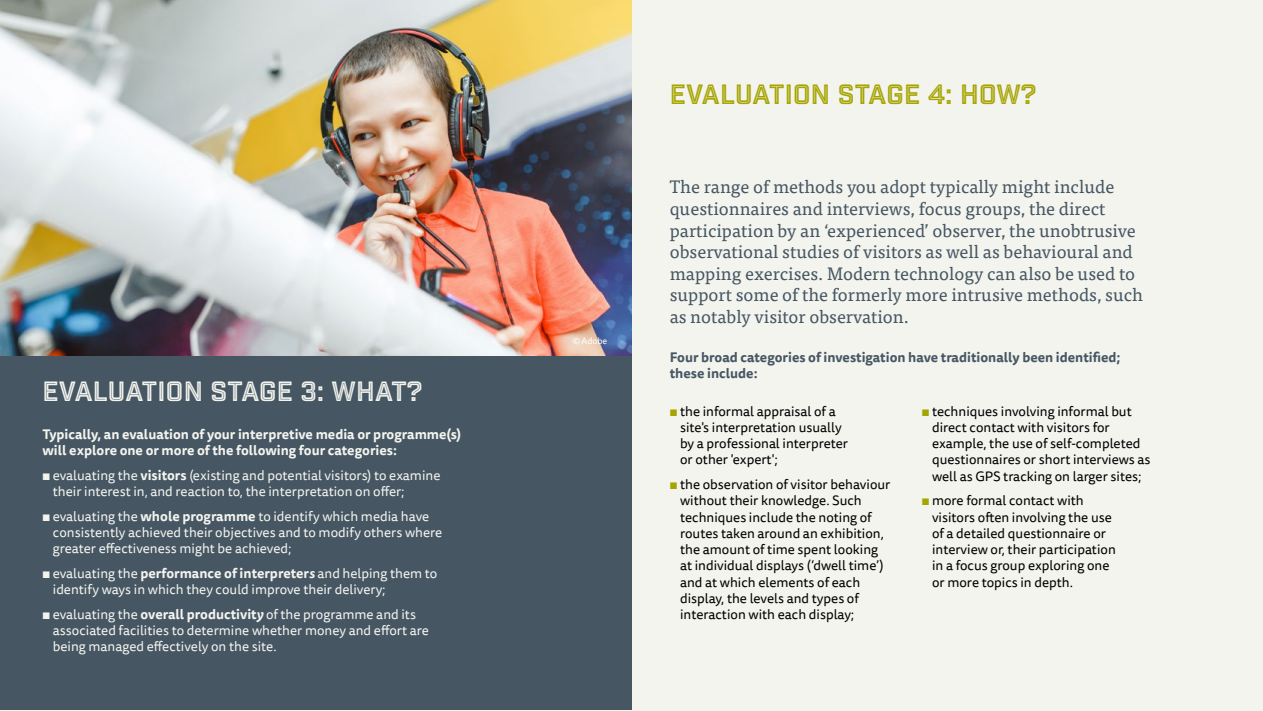
<style>
.page{position:relative;width:1263px;height:711px;background:#fff}
.page>*{position:absolute;margin:0;border:0;box-sizing:border-box;transform-origin:0 0}
.Headings{font:27px "Industry Inc Inline";letter-spacing:.005em;color:#f3f4ee}
.Headings-2{font:27px "Industry Inc Inline";color:#a6a400}
.Intro{font:18px/21.6px "Tisa Pro";color:#465663}
.Body{font:13.5px/16.2px "Tisa Sans Pro";color:#000}
.Body-2{font:13.5px/16.2px "Tisa Sans Pro";color:#f3f4ee}
.Body-3{font:700 13.5px/16.2px "Tisa Sans Pro";color:#f3f4ee}
.Intro-2{font:700 13.5px/16.2px "Tisa Sans Pro";color:#465663}
.t1{font:9px "Tisa Sans Pro";letter-spacing:-.01em;color:#fff}
.s1{font-weight:700}
.s2{font-weight:700;font-style:italic}
.s3{color:#a6a400}
</style>
<div class="page">
<div style="left:0;top:0;width:1263px;height:710px;background:#f3f4ee"></div>
<div style="left:0;top:355px;width:631px;height:354px;background:#465663"></div>
<img style="left:0;top:0;width:631px;height:355px">
<p class="Headings" style="left:43px;top:374px;width:381px">EVALUATION STAGE 3: WHAT?</p>
<p class="Body-3" style="left:43px;top:426px;width:420px">Typically, an evaluation of your interpretive media or programme(s) will explore one or more of the following four categories:</p>
<p class="Body-2" style="left:53px;top:467px;width:389px;text-indent:-10px">▪ evaluating the <span class="s1">visitors</span> (existing and potential visitors) to examine their interest in, and reaction to, the interpretation on offer;</p>
<p class="Body-2" style="left:53px;top:508px;width:391px;text-indent:-10px">▪ evaluating the <span class="s1">whole programme</span> to identify which media have consistently achieved their objectives and to modify others where greater effectiveness might be achieved;</p>
<p class="Body-2" style="left:53px;top:565px;width:386px;text-indent:-10px">▪ evaluating the <span class="s1">performance of interpreter</span><span class="s2">s</span> and helping them to identify ways in which they could improve their delivery;</p>
<p class="Body-2" style="left:53px;top:606px;width:378px;text-indent:-10px">▪ evaluating the <span class="s1">overall productivit</span><span class="s2">y</span> of the programme and its associated facilities to determine whether money and effort are being managed effectively on the site.</p>
<p class="t1" style="left:573px;top:334px;width:36px">© Adobe</p>
<p class="Headings-2" style="left:670px;top:78px;width:368px">EVALUATION STAGE 4: HOW?</p>
<p class="Intro" style="left:670px;top:175px;width:475px">The range of methods you adopt typically might include questionnaires and interviews, focus groups, the direct participation by an ‘experienced’ observer, the unobtrusive observational studies of visitors as well as behavioural and mapping exercises. Modern technology can also be used to support some of the formerly more intrusive methods, such as notably visitor observation.</p>
<p class="Intro-2" style="left:670px;top:349px;width:452px">Four broad categories of investigation have traditionally been identified; these include:</p>
<p class="Body" style="left:680px;top:403px;width:170px;text-indent:-10px"><span class="s3">▪</span> the informal appraisal of a site's interpretation usually by a professional interpreter or other 'expert';</p>
<p class="Body" style="left:680px;top:476px;width:212px;text-indent:-10px"><span class="s3">▪</span> the observation of visitor behaviour without their knowledge. Such techniques include the noting of routes taken around an exhibition, the amount of time spent looking at individual displays (‘dwell time’) and at which elements of each display, the levels and types of interaction with each display;</p>
<p class="Body" style="left:932px;top:403px;width:220px;text-indent:-10px"><span class="s3">▪</span> techniques involving informal but direct contact with visitors for example, the use of self-completed questionnaires or short interviews as well as GPS tracking on larger sites;</p>
<p class="Body" style="left:932px;top:492px;width:185px;text-indent:-10px"><span class="s3">▪</span> more formal contact with visitors often involving the use of a detailed questionnaire or interview or, their participation in a focus group exploring one or more topics in depth.</p>
</div>
